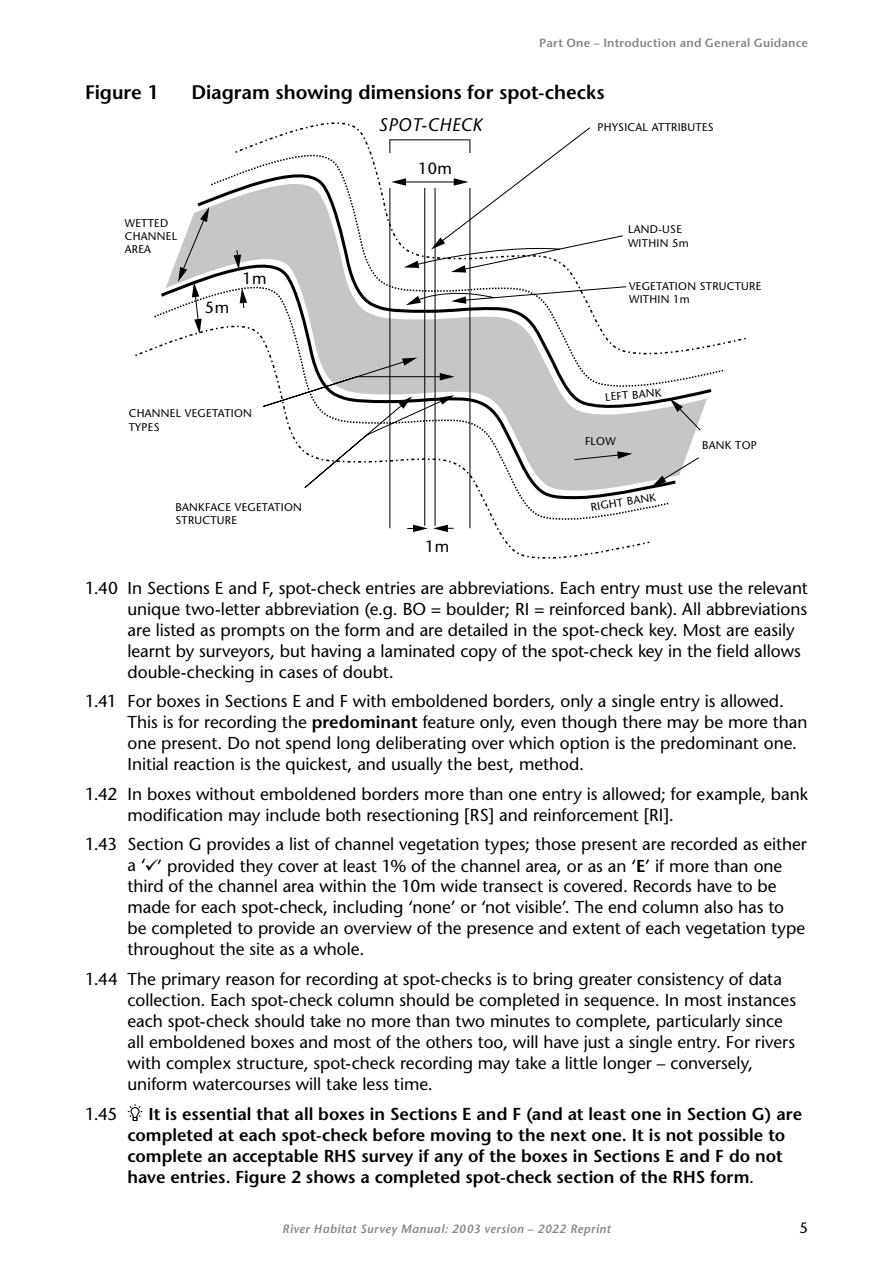
<style>
.page{position:relative;width:893px;height:1263px;background:#fff}
.page>*{position:absolute;margin:0;border:0;box-sizing:border-box;transform-origin:0 0}
.Fig_Head{font:600 19.5px "Stone Sans Std";color:#000}
.t1{font:italic 18.3px "Stone Sans";letter-spacing:.025em;color:#000}
.t2{font:500 17.25px/21px "Stone Sans Std";letter-spacing:-.005em;color:#000}
.t3{font:600 17.25px/21px "Stone Sans Std";color:#000}
.t4{font:16.2px "Stone Sans";letter-spacing:.025em;color:#000}
.t5{font:500 15px "Stone Sans Std";color:#000}
.t6{font:italic 600 12px "Stone Sans Std";letter-spacing:.035em;color:#878787}
.t7{font:600 12px "Stone Sans Std";letter-spacing:.015em;color:#878787}
.t8{font:11.1px/13.2px "Stone Sans";letter-spacing:.025em;color:#000}
.s1{font-weight:600}
.s2{font-weight:500}
</style>
<div class="page">
<svg style="left:175px;top:180px;width:532px;height:276px"></svg>
<svg style="left:167px;top:262px;width:511px;height:194px"></svg>
<svg style="left:154px;top:283px;width:516px;height:229px"></svg>
<svg style="left:178px;top:207px;width:69px;height:127px"></svg>
<svg style="left:652px;top:456px;width:47px;height:31px"></svg>
<svg style="left:670px;top:399px;width:32px;height:32px"></svg>
<svg style="left:262px;top:126px;width:370px;height:406px"></svg>
<svg style="left:128px;top:1105px;width:14px;height:16px"></svg>
<p class="t7" style="left:539px;top:35px;width:270px">Part One – Introduction and General Guidance</p>
<p class="Fig_Head" style="left:85px;top:81px;width:75px">Figure 1</p>
<p class="Fig_Head" style="left:191px;top:81px;width:415px">Diagram showing dimensions for spot-checks</p>
<p class="t1" style="left:378px;top:114px;width:105px">SPOT-CHECK</p>
<p class="t8" style="left:598px;top:120px;width:118px">PHYSICAL ATTRIBUTES</p>
<p class="t8" style="left:125px;top:216px;width:54px">WETTED<br>CHANNEL<br>AREA</p>
<p class="t4" style="left:205px;top:297px;width:26px">5m</p>
<p class="t4" style="left:242px;top:269px;width:26px">1m</p>
<p class="t8" style="left:129px;top:407px;width:125px">CHANNEL VEGETATION<br>TYPES</p>
<p class="t8" style="left:175px;top:500px;width:128px">BANKFACE VEGETATION<br>STRUCTURE</p>
<p class="t4" style="left:418px;top:158px;width:35px">10m</p>
<p class="t4" style="left:425px;top:536px;width:26px">1m</p>
<p class="t8" style="left:628px;top:223px;width:62px">LAND-USE<br>WITHIN 5m</p>
<p class="t8" style="left:629px;top:280px;width:134px">VEGETATION STRUCTURE<br>WITHIN 1m</p>
<p class="t8" style="left:604px;top:390px;width:58px;rotate:-5deg">LEFT BANK</p>
<p class="t8" style="left:585px;top:434px;width:32px">FLOW</p>
<p class="t8" style="left:590px;top:500px;width:67px;rotate:-9deg">RIGHT BANK</p>
<p class="t8" style="left:702px;top:439px;width:56px">BANK TOP</p>
<p class="t2" style="left:128px;top:577px;width:682px;text-indent:-43px">1.40 In Sections E and F, spot-check entries are abbreviations. Each entry must use the relevant unique two-letter abbreviation (e.g. BO = boulder; RI = reinforced bank). All abbreviations are listed as prompts on the form and are detailed in the spot-check key. Most are easily learnt by surveyors, but having a laminated copy of the spot-check key in the field allows double-checking in cases of doubt.</p>
<p class="t2" style="left:128px;top:691px;width:681px;text-indent:-43px">1.41 For boxes in Sections E and F with emboldened borders, only a single entry is allowed.<br>This is for recording the <span class="s1">predominant</span> feature only, even though there may be more than one present. Do not spend long deliberating over which option is the predominant one.<br>Initial reaction is the quickest, and usually the best, method.</p>
<p class="t2" style="left:128px;top:783px;width:682px;text-indent:-43px">1.42 In boxes without emboldened borders more than one entry is allowed; for example, bank modification may include both resectioning [RS] and reinforcement [RI].</p>
<p class="t2" style="left:128px;top:834px;width:681px;text-indent:-43px">1.43 Section G provides a list of channel vegetation types; those present are recorded as either a ‘✓’ provided they cover at least 1% of the channel area, or as an ‘<span class="s1">E</span>’ if more than one third of the channel area within the 10m wide transect is covered. Records have to be made for each spot-check, including ‘none’ or ‘not visible’. The end column also has to be completed to provide an overview of the presence and extent of each vegetation type throughout the site as a whole.</p>
<p class="t2" style="left:128px;top:968px;width:670px;text-indent:-43px">1.44 The primary reason for recording at spot-checks is to bring greater consistency of data collection. Each spot-check column should be completed in sequence. In most instances each spot-check should take no more than two minutes to complete, particularly since all emboldened boxes and most of the others too, will have just a single entry. For rivers with complex structure, spot-check recording may take a little longer – conversely, uniform watercourses will take less time.</p>
<p class="t2" style="left:85px;top:1103px;width:34px">1.45</p>
<p class="t3" style="left:128px;top:1103px;width:676px;text-indent:21px">It is essential that all boxes in Sections E and F (and at least one in Section G) are completed at each spot-check before moving to the next one. It is not possible to complete an acceptable RHS survey if any of the boxes in Sections E and F do not have entries. Figure 2 shows a completed spot-check section of the RHS form<span class="s2">.</span></p>
<p class="t6" style="left:282px;top:1222px;width:330px">River Habitat Survey Manual: 2003 version – 2022 Reprint</p>
<p class="t5" style="left:799px;top:1219px;width:10px">5</p>
</div>
